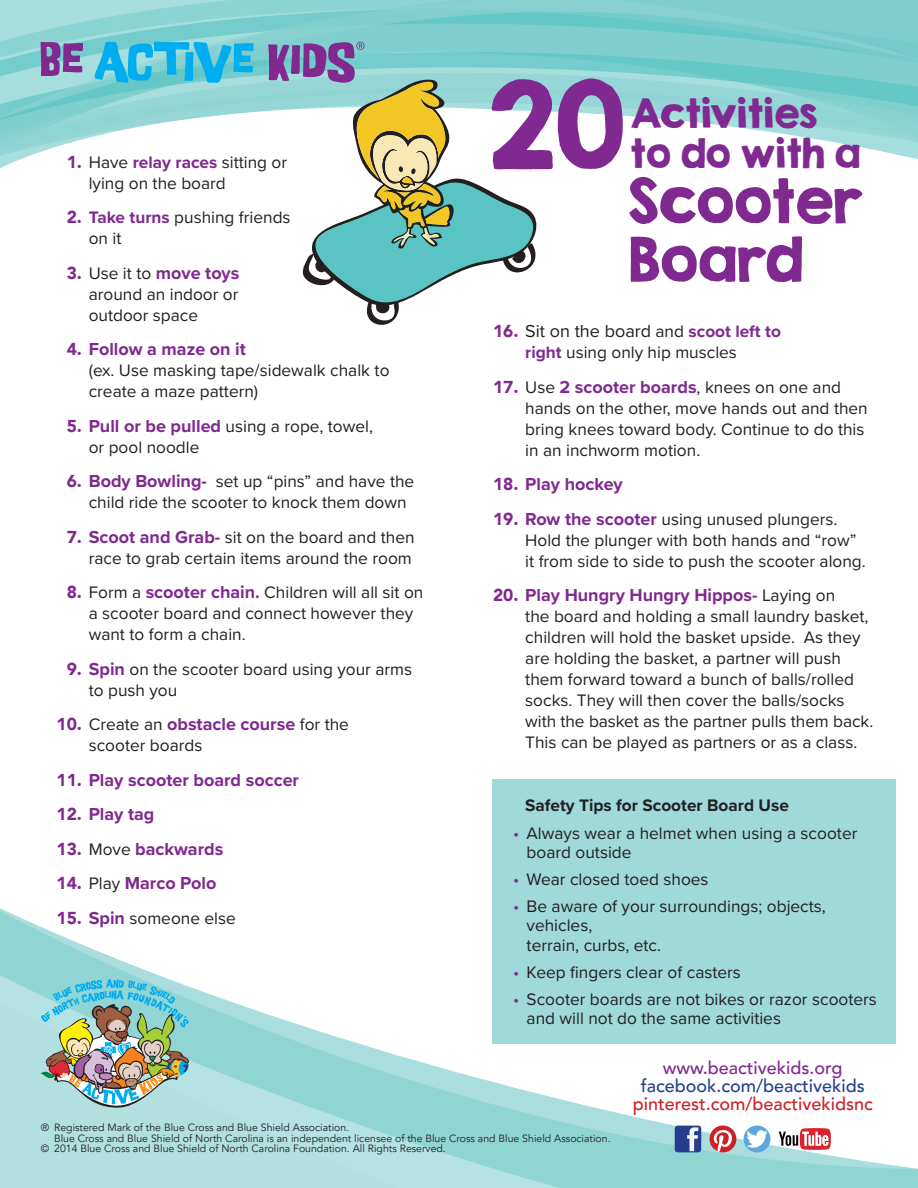
<style>
.page{position:relative;width:918px;height:1188px;background:#fff}
.page>*{position:absolute;margin:0;border:0;box-sizing:border-box;transform-origin:0 0}
.t1{font:108px "KG Second Chances Solid";color:#802990}
.t2{font:54.75px/58.5px "KG Second Chances Solid";color:#802990}
.t3{font:36px/40.5px "KG Second Chances Solid";color:#802990}
.t4{font:700 18px "Proxima Nova";color:#802990}
.t5{font:18px "Proxima Nova";color:#231f20}
.t6{font:500 18px "Avenir LT Pro";color:#cd2027}
.t7{font:500 18px "Avenir LT Pro";color:#253f8e}
.t8{font:500 18px "Avenir LT Pro";color:#802990}
.t9{font:17.25px/21px "Proxima Nova";color:#231f20}
.t10{font:700 17.25px "Proxima Nova";color:#231f20}
.body_text{font:10.5px "Avenir LT Pro";color:#231f20}
.s1{font-family:"Avenir LT Pro";font-weight:900;color:#81298f}
.s2{font-weight:700;color:#802990}
.s3{font-family:"Avenir LT Pro";font-weight:900;font-size:17.25px;color:#81298f}
.s4{font-weight:400;font-size:17.25px;color:#231f20}
.s5{font-weight:700;font-size:18px;color:#802990}
.s6{font-size:17.25px}
.s7{font-weight:700;font-size:17.25px;color:#802990}
.s8{color:#802990}
</style>
<div class="page">
<svg style="left:0;top:124px;width:918px;height:35px"></svg>
<svg style="left:0;top:0;width:918px;height:122px;background:#87d1d1"></svg>
<svg style="left:0;top:908px;width:918px;height:280px"></svg>
<svg style="left:0;top:995px;width:427px;height:193px;background:#b3e1e0"></svg>
<div style="left:492px;top:779px;width:404px;height:264px;background:#9fd9d9"></div>
<img style="left:41px;top:979px;width:153px;height:129px">
<svg style="left:709px;top:1126px;width:27px;height:26px"></svg>
<svg style="left:744px;top:1126px;width:26px;height:26px"></svg>
<svg style="left:675px;top:1126px;width:26px;height:26px"></svg>
<svg style="left:779px;top:1128px;width:52px;height:22px"></svg>
<svg style="left:41px;top:41px;width:42px;height:35px"></svg>
<svg style="left:95px;top:41px;width:159px;height:42px;background:#44c0df"></svg>
<svg style="left:268px;top:42px;width:274px;height:283px"></svg>
<p class="t9" style="left:89px;top:151px;width:200px;text-indent:-22px"><span class="s1">1.</span> Have <span class="s2">relay races</span> sitting or lying on the board</p>
<p class="t9" style="left:89px;top:206px;width:203px;text-indent:-22px"><span class="s1">2.</span> <span class="s2">Take turns</span> pushing friends on it</p>
<p class="t4" style="left:67px;top:259px;width:174px"><span class="s3">3.</span> <span class="s4">Use it to</span> move toys</p>
<p class="t9" style="left:89px;top:283px;width:151px">around an indoor or outdoor space</p>
<p class="t4" style="left:67px;top:336px;width:181px"><span class="s3">4.</span> Follow a maze on it</p>
<p class="t9" style="left:89px;top:359px;width:302px">(ex. Use masking tape/sidewalk chalk to create a maze pattern)</p>
<p class="t9" style="left:89px;top:415px;width:286px;text-indent:-22px"><span class="s1">5.</span> <span class="s5">Pull or be pulled</span> using a rope, towel, or pool noodle</p>
<p class="t9" style="left:89px;top:470px;width:327px;text-indent:-22px"><span class="s1">6.</span> <span class="s5">Body Bowling-</span> set up “pins” and have the child ride the scooter to knock them down</p>
<p class="t9" style="left:67px;top:526px;width:349px;text-align:right"><span class="s1">7.</span> <span class="s5">Scoot and Grab-</span> sit on the board and then race to grab certain items around the room</p>
<p class="t9" style="left:89px;top:581px;width:336px;text-indent:-22px"><span class="s1">8.</span> Form a <span class="s5">scooter chain.</span> Children will all sit on a scooter board and connect however they want to form a chain.</p>
<p class="t9" style="left:89px;top:658px;width:325px;text-indent:-22px"><span class="s1">9.</span> <span class="s5">Spin</span> on the scooter board using your arms to push you</p>
<p class="t9" style="left:89px;top:713px;width:262px;text-indent:-32px"><span class="s1">10.</span> Create an <span class="s5">obstacle course</span> for the scooter boards</p>
<p class="t4" style="left:56px;top:766px;width:244px"><span class="s3">11.</span> Play scooter board soccer</p>
<p class="t4" style="left:56px;top:801px;width:100px"><span class="s3">12.</span> Play tag</p>
<p class="t4" style="left:56px;top:835px;width:168px"><span class="s3">13.</span> <span class="s4">Move</span> backwards</p>
<p class="t4" style="left:56px;top:870px;width:161px"><span class="s3">14.</span> <span class="s4">Play</span> Marco Polo</p>
<p class="t9" style="left:56px;top:907px;width:181px"><span class="s1">15.</span> <span class="s5">Spin</span> someone else</p>
<p class="t1" style="left:489px;top:56px;width:137px">20</p>
<p class="t3" style="left:631px;top:93px;width:231px">Activities to do with a</p>
<p class="t2" style="left:629px;top:171px;width:236px">Scooter<br>Board</p>
<p class="t5" style="left:493px;top:318px;width:289px"><span class="s3">16.</span> Sit on the board <span class="s6">and</span> <span class="s7">scoot left to</span></p>
<p class="t9" style="left:525px;top:341px;width:213px"><span class="s2">right</span> using only hip muscles</p>
<p class="t9" style="left:525px;top:376px;width:344px;text-indent:-32px"><span class="s1">17.</span> Use <span class="s5">2 scooter boards</span>, knees on one and hands on the other, move hands out and then bring knees toward body. Continue to do this in an inchworm motion.</p>
<p class="t4" style="left:493px;top:471px;width:131px"><span class="s3">18.</span> Play hockey</p>
<p class="t9" style="left:525px;top:508px;width:342px;text-indent:-32px"><span class="s1">19.</span> <span class="s5">Row the scooter</span> using unused plungers.<br>Hold the plunger with both hands and “row” it from side to side to push the scooter along.</p>
<p class="t4" style="left:493px;top:582px;width:344px"><span class="s3">20.</span> Play Hungry Hungry Hippos- <span class="s4">Laying on</span></p>
<p class="t9" style="left:525px;top:605px;width:350px">the board and holding a small laundry basket, children will hold the basket upside. As they are holding the basket, a partner will push them forward toward a bunch of balls/rolled socks. They will then cover the balls/socks with the basket as the partner pulls them back.<br>This can be played as partners or as a class.</p>
<p class="t10" style="left:525px;top:792px;width:265px">Safety Tips for Scooter Board Use</p>
<p class="t9" style="left:527px;top:823px;width:332px;line-height:19.2px;text-indent:-14px"><span class="s8">•</span> Always wear a helmet when using a scooter board outside</p>
<p class="t9" style="left:513px;top:868px;width:197px"><span class="s8">•</span> Wear closed toed shoes</p>
<p class="t9" style="left:527px;top:896px;width:301px;line-height:19.2px;text-indent:-14px"><span class="s8">•</span> Be aware of your surroundings; objects, vehicles,<br>terrain, curbs, etc.</p>
<p class="t9" style="left:513px;top:961px;width:229px"><span class="s8">•</span> Keep fingers clear of casters</p>
<p class="t9" style="left:527px;top:989px;width:352px;line-height:19.2px;text-indent:-14px"><span class="s8">•</span> Scooter boards are not bikes or razor scooters and will not do the same activities</p>
<p class="t8" style="left:663px;top:1057px;width:181px">www.beactivekids.org</p>
<p class="t7" style="left:641px;top:1075px;width:226px">facebook.com/beactivekids</p>
<p class="t6" style="left:633px;top:1093px;width:242px">pinterest.com/beactivekidsnc</p>
<p class="body_text" style="left:41px;top:1122px;width:310px">® Registered Mark of the Blue Cross and Blue Shield Association.</p>
<p class="body_text" style="left:54px;top:1132px;width:558px">Blue Cross and Blue Shield of North Carolina is an independent licensee of the Blue Cross and Blue Shield Association.</p>
<p class="body_text" style="left:41px;top:1143px;width:407px">© 2014 Blue Cross and Blue Shield of North Carolina Foundation. All Rights Reserved.</p>
</div>
